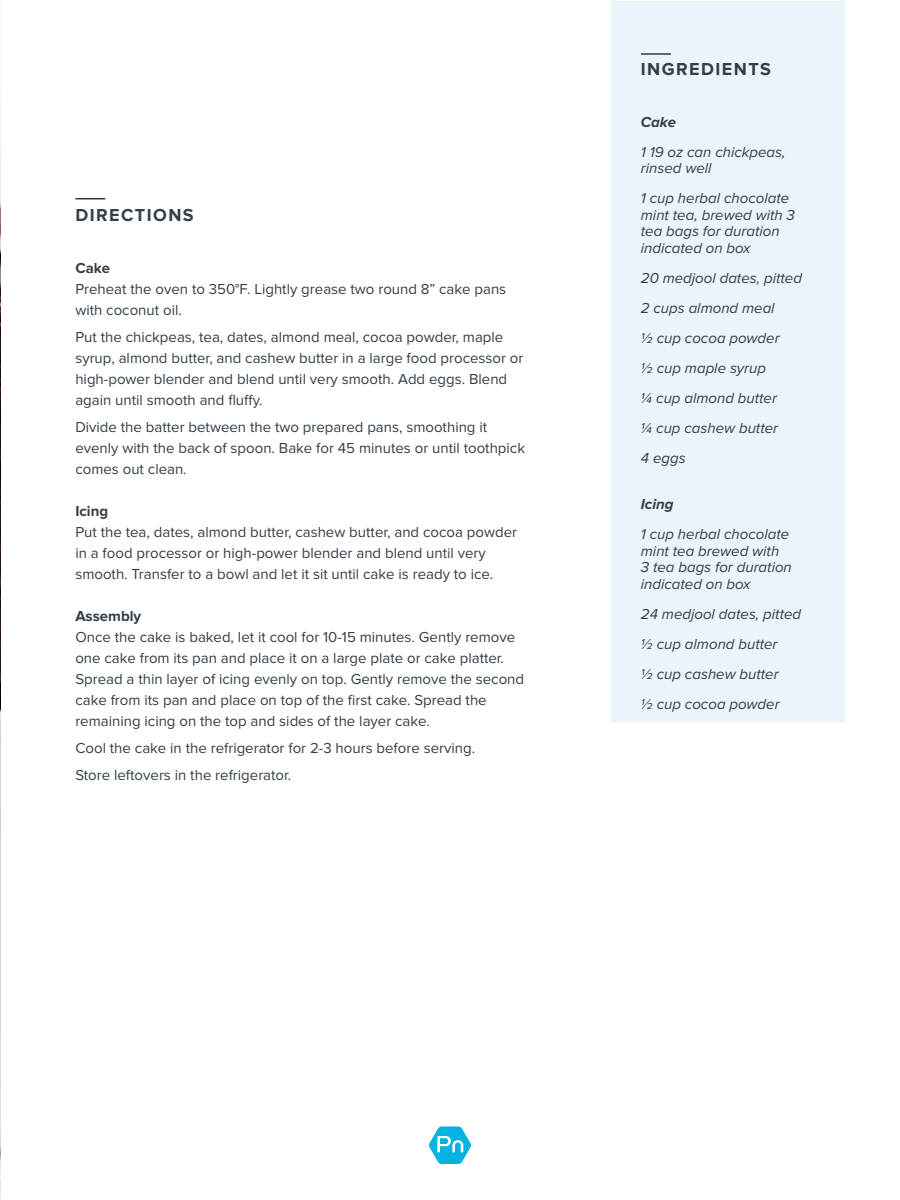
<style>
.page{position:relative;width:900px;height:1200px;background:#fff}
.page>*{position:absolute;margin:0;border:0;box-sizing:border-box;transform-origin:0 0}
.t1{font:700 18px "Proxima Nova";letter-spacing:.08em;color:#333e48}
.t2{font:15px/21px "Proxima Nova";color:#333e48}
.t3{font:italic 15px/30px "Proxima Nova";color:#333e48}
.t4{font:700 15px "Proxima Nova";color:#333e48}
.t5{font:italic 700 15px "Proxima Nova";color:#333e48}
</style>
<div class="page">
<img style="left:0;top:34px;width:1px;height:1166px">
<div style="left:611px;top:1px;width:234px;height:721px;background:#e9f4fb"></div>
<hr style="left:75px;top:198px;width:30px;height:2px;background:#333e48">
<hr style="left:641px;top:53px;width:30px;height:2px;background:#333e48">
<svg style="left:429px;top:1126px;width:42px;height:38px"></svg>
<p class="t1" style="left:75px;top:205px;width:120px">DIRECTIONS</p>
<p class="t4" style="left:75px;top:259px;width:36px">Cake</p>
<p class="t2" style="left:75px;top:279px;width:432px">Preheat the oven to 350°F. Lightly grease two round 8” cake pans with coconut oil.</p>
<p class="t2" style="left:75px;top:327px;width:450px">Put the chickpeas, tea, dates, almond meal, cocoa powder, maple syrup, almond butter, and cashew butter in a large food processor or high-power blender and blend until very smooth. Add eggs. Blend again until smooth and fluffy.</p>
<p class="t2" style="left:75px;top:417px;width:451px">Divide the batter between the two prepared pans, smoothing it evenly with the back of spoon. Bake for 45 minutes or until toothpick comes out clean.</p>
<p class="t4" style="left:75px;top:502px;width:34px">Icing</p>
<p class="t2" style="left:75px;top:522px;width:443px">Put the tea, dates, almond butter, cashew butter, and cocoa powder in a food processor or high-power blender and blend until very smooth. Transfer to a bowl and let it sit until cake is ready to ice.</p>
<p class="t4" style="left:75px;top:607px;width:67px">Assembly</p>
<p class="t2" style="left:75px;top:627px;width:450px">Once the cake is baked, let it cool for 10-15 minutes. Gently remove one cake from its pan and place it on a large plate or cake platter.<br>Spread a thin layer of icing evenly on top. Gently remove the second cake from its pan and place on top of the first cake. Spread the remaining icing on the top and sides of the layer cake.</p>
<p class="t2" style="left:75px;top:735px;width:401px;line-height:27px">Cool the cake in the refrigerator for 2-3 hours before serving.<br>Store leftovers in the refrigerator.</p>
<p class="t1" style="left:641px;top:59px;width:132px">INGREDIENTS</p>
<p class="t5" style="left:641px;top:113px;width:37px">Cake</p>
<p class="t3" style="left:641px;top:144px;width:146px;line-height:16.5px">1 19 oz can chickpeas, rinsed well</p>
<p class="t3" style="left:641px;top:191px;width:156px;line-height:16.5px">1 cup herbal chocolate mint tea, brewed with 3 tea bags for duration indicated on box</p>
<p class="t3" style="left:641px;top:263px;width:163px">20 medjool dates, pitted<br>2 cups almond meal<br>½ cup cocoa powder<br>½ cup maple syrup<br>¼ cup almond butter<br>¼ cup cashew butter<br>4 eggs</p>
<p class="t5" style="left:641px;top:496px;width:34px">Icing</p>
<p class="t3" style="left:641px;top:527px;width:153px;line-height:16.5px">1 cup herbal chocolate mint tea brewed with<br>3 tea bags for duration indicated on box</p>
<p class="t3" style="left:641px;top:599px;width:162px">24 medjool dates, pitted ½ cup almond butter<br>½ cup cashew butter<br>½ cup cocoa powder</p>
</div>
